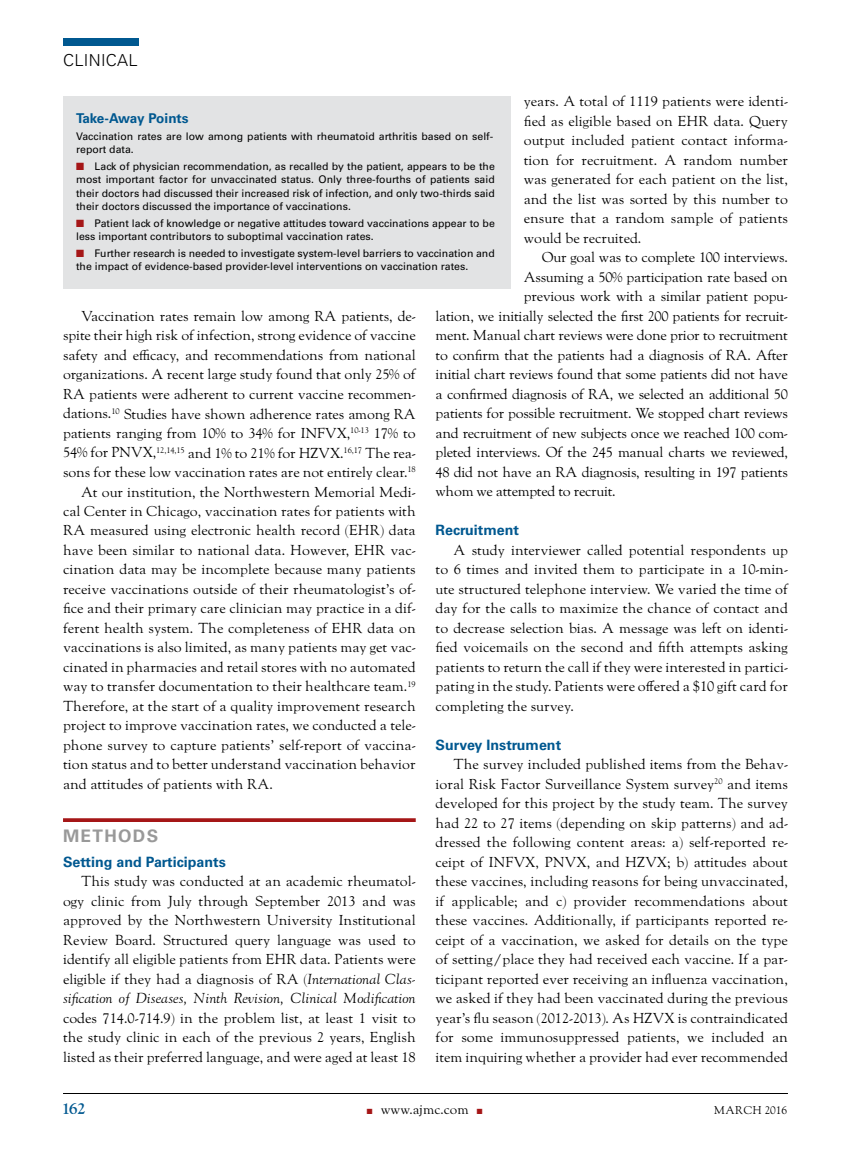
<style>
.page{position:relative;width:851px;height:1161px;background:#fff}
.page>*{position:absolute;margin:0;border:0;box-sizing:border-box;transform-origin:0 0}
.t1{font:700 17.25px "Univers LT Std";letter-spacing:.075em;color:#999}
.t2{font:300 16.5px "Univers LT Std";letter-spacing:.02em;color:#000}
.t3{font:700 16.5px "LTC Goudy Oldstyle Pro";color:#005890}
.t4{font:14.25px/19.5px "LTC Goudy Oldstyle Pro";color:#000;text-align:justify}
.t5{font:14.25px "LTC Goudy Oldstyle Pro";letter-spacing:-.02em;color:#000}
.t6{font:700 14.25px "Univers LT Std";color:#005890}
.t7{font:700 13.5px "Univers LT Std";letter-spacing:-.02em;color:#005890}
.t8{font:13.5px "LTC Goudy Oldstyle Pro";color:#000}
.t9{font:11.25px "LTC Goudy Oldstyle Pro";letter-spacing:.02em;color:#000}
.t10{font:10.5px/13.5px "Univers LT Std";color:#000}
.s1{color:#a51617}
.s2{font-style:italic}
</style>
<div class="page">
<hr style="left:63px;top:1093px;width:725px;height:1px;background:#000">
<div style="left:63px;top:39px;width:76px;height:7px;background:#005890"></div>
<svg style="left:63px;top:818px;width:353px;height:4px"></svg>
<div style="left:63px;top:96px;width:447px;height:193px;background:#e2e3e4"></div>
<p class="t2" style="left:63px;top:50px;width:76px">CLINICAL</p>
<p class="t4" style="left:524px;top:93px;width:266px">years. A total of 1119 patients were identi&shy;fied as eligible based on EHR data. Query output included patient contact informa&shy;tion for recruitment. A random number was generated for each patient on the list, and the list was sorted by this number to ensure that a random sample of patients would be recruited.</p>
<p class="t5" style="left:542px;top:250px;width:247px">Our goal was to complete 100 interviews.</p>
<p class="t5" style="left:524px;top:269px;width:265px">Assuming a 50% participation rate based on</p>
<p class="t5" style="left:524px;top:289px;width:265px">previous work with a similar patient popu-</p>
<p class="t5" style="left:435px;top:308px;width:354px">lation, we initially selected the first 200 patients for recruit-</p>
<p class="t5" style="left:435px;top:328px;width:354px">ment. Manual chart reviews were done prior to recruitment</p>
<p class="t5" style="left:435px;top:347px;width:354px">to confirm that the patients had a diagnosis of RA. After</p>
<p class="t5" style="left:435px;top:367px;width:354px">initial chart reviews found that some patients did not have</p>
<p class="t5" style="left:435px;top:386px;width:354px">a confirmed diagnosis of RA, we selected an additional 50</p>
<p class="t5" style="left:435px;top:406px;width:354px">patients for possible recruitment. We stopped chart reviews</p>
<p class="t5" style="left:435px;top:425px;width:354px">and recruitment of new subjects once we reached 100 com-</p>
<p class="t5" style="left:435px;top:445px;width:354px">pleted interviews. Of the 245 manual charts we reviewed,</p>
<p class="t5" style="left:435px;top:464px;width:354px">48 did not have an RA diagnosis, resulting in 197 patients</p>
<p class="t5" style="left:435px;top:484px;width:182px">whom we attempted to recruit.</p>
<p class="t6" style="left:435px;top:522px;width:85px">Recruitment</p>
<p class="t4" style="left:435px;top:541px;width:354px;text-indent:18px">A study interviewer called potential respondents up to 6 times and invited them to participate in a 10-min&shy;ute structured telephone interview. We varied the time of day for the calls to maximize the chance of contact and to decrease selection bias. A message was left on identi&shy;fied voicemails on the second and fifth attempts asking patients to return the call if they were interested in partici&shy;pating in the study. Patients were offered a $10 gift card for completing the survey.</p>
<p class="t6" style="left:435px;top:736px;width:127px">Survey Instrument</p>
<p class="t4" style="left:435px;top:755px;width:354px;text-indent:18px">The survey included published items from the Behav&shy;ioral Risk Factor Surveillance System survey<sup>20</sup> and items developed for this project by the study team. The survey had 22 to 27 items (depending on skip patterns) and ad&shy;dressed the following content areas: a) self-reported re&shy;ceipt of INFVX, PNVX, and HZVX; b) attitudes about these vaccines, including reasons for being unvaccinated, if applicable; and c) provider recommendations about these vaccines. Additionally, if participants reported re&shy;ceipt of a vaccination, we asked for details on the type of setting/place they had received each vaccine. If a par&shy;ticipant reported ever receiving an influenza vaccination, we asked if they had been vaccinated during the previous year’s flu season (2012-2013). As HZVX is contraindicated for some immunosuppressed patients, we included an item inquiring whether a provider had ever recommended</p>
<p class="t7" style="left:76px;top:111px;width:114px">Take-Away Points</p>
<p class="t10" style="left:76px;top:129px;width:419px">Vaccination rates are low among patients with rheumatoid arthritis based on self&shy;report data.</p>
<p class="t10" style="left:76px;top:159px;width:420px;text-align:justify"><span class="s1">■</span> Lack of physician recommendation, as recalled by the patient, appears to be the most important factor for unvaccinated status. Only three-fourths of patients said their doctors had discussed their increased risk of infection, and only two-thirds said their doctors discussed the importance of vaccinations.</p>
<p class="t10" style="left:76px;top:216px;width:420px"><span class="s1">■</span> Patient lack of knowledge or negative attitudes toward vaccinations appear to be less important contributors to suboptimal vaccination rates.</p>
<p class="t10" style="left:76px;top:246px;width:420px"><span class="s1">■</span> Further research is needed to investigate system-level barriers to vaccination and the impact of evidence-based provider-level interventions on vaccination rates.</p>
<p class="t4" style="left:81px;top:307px;width:336px">Vaccination rates remain low among RA patients, de-</p>
<p class="t4" style="left:63px;top:327px;width:354px">spite their high risk of infection, strong evidence of vaccine</p>
<p class="t4" style="left:63px;top:346px;width:354px">safety and efficacy, and recommendations from national</p>
<p class="t4" style="left:63px;top:366px;width:354px">organizations. A recent large study found that only 25% of</p>
<p class="t4" style="left:63px;top:385px;width:354px">RA patients were adherent to current vaccine recommen-</p>
<p class="t4" style="left:63px;top:405px;width:354px">dations.<sup>10</sup> Studies have shown adherence rates among RA</p>
<p class="t4" style="left:63px;top:424px;width:354px">patients ranging from 10% to 34% for INFVX,<sup>10-13</sup> 17% to</p>
<p class="t4" style="left:63px;top:444px;width:354px">54% for PNVX,<sup>12,14,15</sup> and 1% to 21% for HZVX.<sup>16,17</sup> The rea-</p>
<p class="t4" style="left:63px;top:463px;width:354px">sons for these low vaccination rates are not entirely clear.<sup>18</sup></p>
<p class="t4" style="left:81px;top:483px;width:336px">At our institution, the Northwestern Memorial Medi-</p>
<p class="t4" style="left:63px;top:502px;width:354px">cal Center in Chicago, vaccination rates for patients with</p>
<p class="t4" style="left:63px;top:522px;width:354px">RA measured using electronic health record (EHR) data</p>
<p class="t4" style="left:63px;top:541px;width:354px">have been similar to national data. However, EHR vac-</p>
<p class="t4" style="left:63px;top:561px;width:354px">cination data may be incomplete because many patients</p>
<p class="t4" style="left:63px;top:580px;width:354px">receive vaccinations outside of their rheumatologist’s of-</p>
<p class="t4" style="left:63px;top:600px;width:354px">fice and their primary care clinician may practice in a dif-</p>
<p class="t4" style="left:63px;top:619px;width:354px">ferent health system. The completeness of EHR data on</p>
<p class="t4" style="left:63px;top:639px;width:354px">vaccinations is also limited, as many patients may get vac-</p>
<p class="t4" style="left:63px;top:658px;width:354px">cinated in pharmacies and retail stores with no automated</p>
<p class="t4" style="left:63px;top:678px;width:354px">way to transfer documentation to their healthcare team.<sup>19</sup></p>
<p class="t4" style="left:63px;top:697px;width:354px">Therefore, at the start of a quality improvement research</p>
<p class="t4" style="left:63px;top:717px;width:354px">project to improve vaccination rates, we conducted a tele-</p>
<p class="t4" style="left:63px;top:736px;width:354px">phone survey to capture patients’ self-report of vaccina-</p>
<p class="t4" style="left:63px;top:756px;width:354px">tion status and to better understand vaccination behavior</p>
<p class="t4" style="left:63px;top:775px;width:211px">and attitudes of patients with RA.</p>
<p class="t1" style="left:63px;top:825px;width:97px">METHODS</p>
<p class="t6" style="left:63px;top:854px;width:164px">Setting and Participants</p>
<p class="t4" style="left:63px;top:873px;width:354px;text-indent:18px">This study was conducted at an academic rheumatol&shy;ogy clinic from July through September 2013 and was approved by the Northwestern University Institutional Review Board. Structured query language was used to identify all eligible patients from EHR data. Patients were eligible if they had a diagnosis of RA (<span class="s2">International Clas&shy;sification of Diseases, Ninth Revision, Clinical Modification</span></p>
<p class="t4" style="left:63px;top:1009px;width:354px">codes 714.0-714.9) in the problem list, at least 1 visit to the study clinic in each of the previous 2 years, English listed as their preferred language, and were aged at least 18</p>
<p class="t3" style="left:63px;top:1100px;width:24px">162</p>
<p class="t8" style="left:367px;top:1102px;width:117px"><span class="s1">■</span> www.ajmc.com <span class="s1">■</span></p>
<p class="t9" style="left:714px;top:1104px;width:75px">MARCH 2016</p>
</div>
